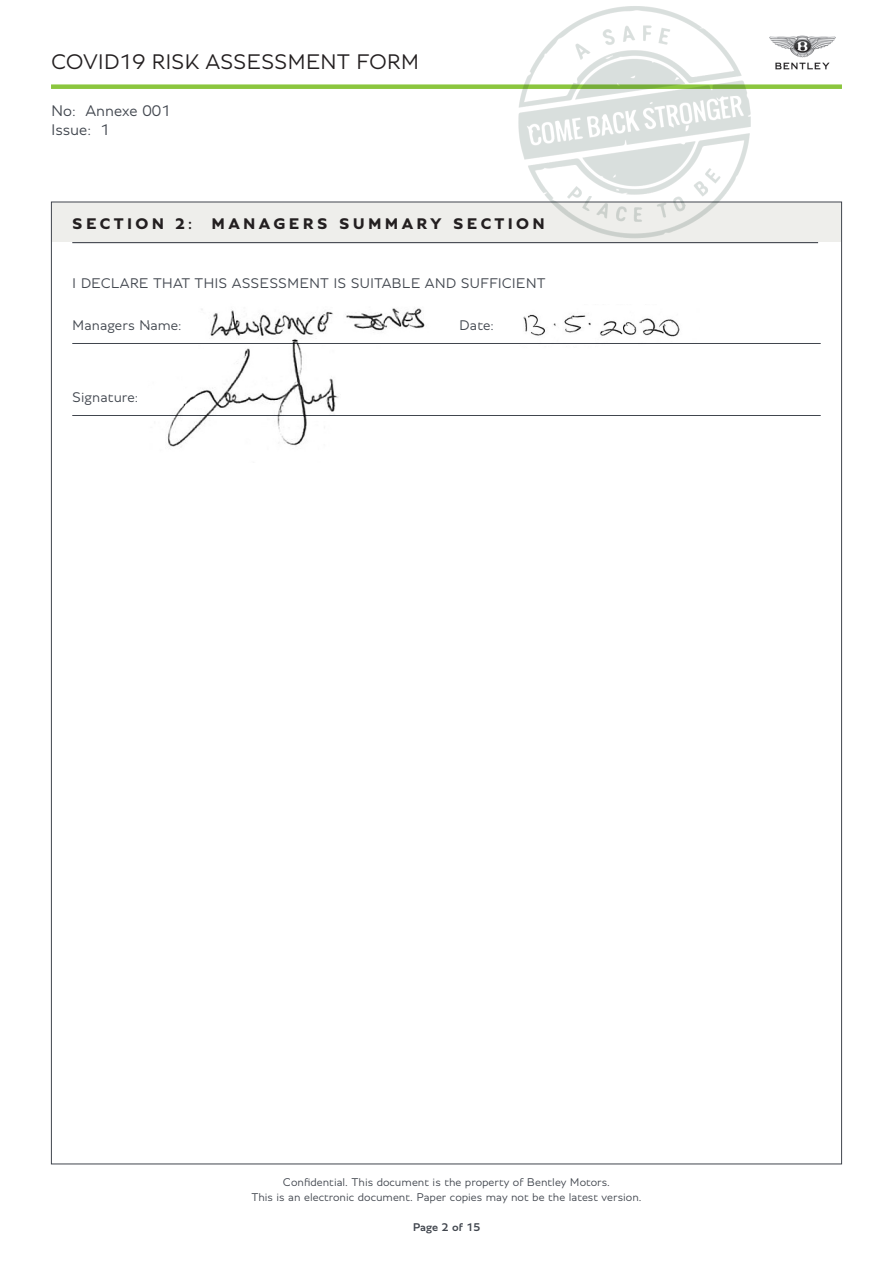
<style>
.page{position:relative;width:893px;height:1263px;background:#fff}
.page>*{position:absolute;margin:0;border:0;box-sizing:border-box;transform-origin:0 0}
.t1{font:300 22.65px "Bentley";letter-spacing:-.01em;color:#231f20}
.t2{font:700 16.5px "Bentley";letter-spacing:.2em;color:#231f20}
.t3{font:300 16.5px "Bentley";color:#41464e}
.t4{font:300 15px "Bentley";color:#41464e}
.t5{font:300 12px "Bentley";color:#41464e}
.t6{font:600 12px "Bentley";color:#41464e}
</style>
<div class="page">
<div style="left:51px;top:202px;width:791px;height:40px;background:#eeeeeb"></div>
<hr style="left:72px;top:242px;width:746px;height:1px;background:#41464e">
<hr style="left:72px;top:343px;width:749px;height:1px;background:#41464e">
<hr style="left:72px;top:415px;width:749px;height:1px;background:#41464e">
<img style="left:769px;top:35px;width:67px;height:35px">
<div style="left:51px;top:84px;width:791px;height:5px;background:#8bc63e"></div>
<img style="left:201px;top:308px;width:224px;height:23px">
<img style="left:167px;top:326px;width:196px;height:121px">
<img style="left:523px;top:314px;width:157px;height:23px">
<img style="left:515px;top:6px;width:239px;height:232px">
<p class="t1" style="left:51px;top:46px;width:370px">COVID19 RISK ASSESSMENT FORM</p>
<p class="t3" style="left:51px;top:99px;width:121px">No: Annexe 001</p>
<p class="t3" style="left:51px;top:119px;width:61px">Issue: 1</p>
<p class="t2" style="left:72px;top:213px;width:474px">SECTION 2: MANAGERS SUMMARY SECTION</p>
<p class="t4" style="left:72px;top:273px;width:475px">I DECLARE THAT THIS ASSESSMENT IS SUITABLE AND SUFFICIENT</p>
<p class="t4" style="left:72px;top:315px;width:111px">Managers Name:</p>
<p class="t4" style="left:459px;top:315px;width:36px">Date:</p>
<p class="t4" style="left:72px;top:387px;width:67px">Signature:</p>
<p class="t5" style="left:283px;top:1173px;width:329px">Confidential. This document is the property of Bentley Motors.</p>
<p class="t5" style="left:251px;top:1188px;width:392px">This is an electronic document. Paper copies may not be the latest version.</p>
<p class="t6" style="left:413px;top:1218px;width:69px">Page 2 of 15</p>
</div>
